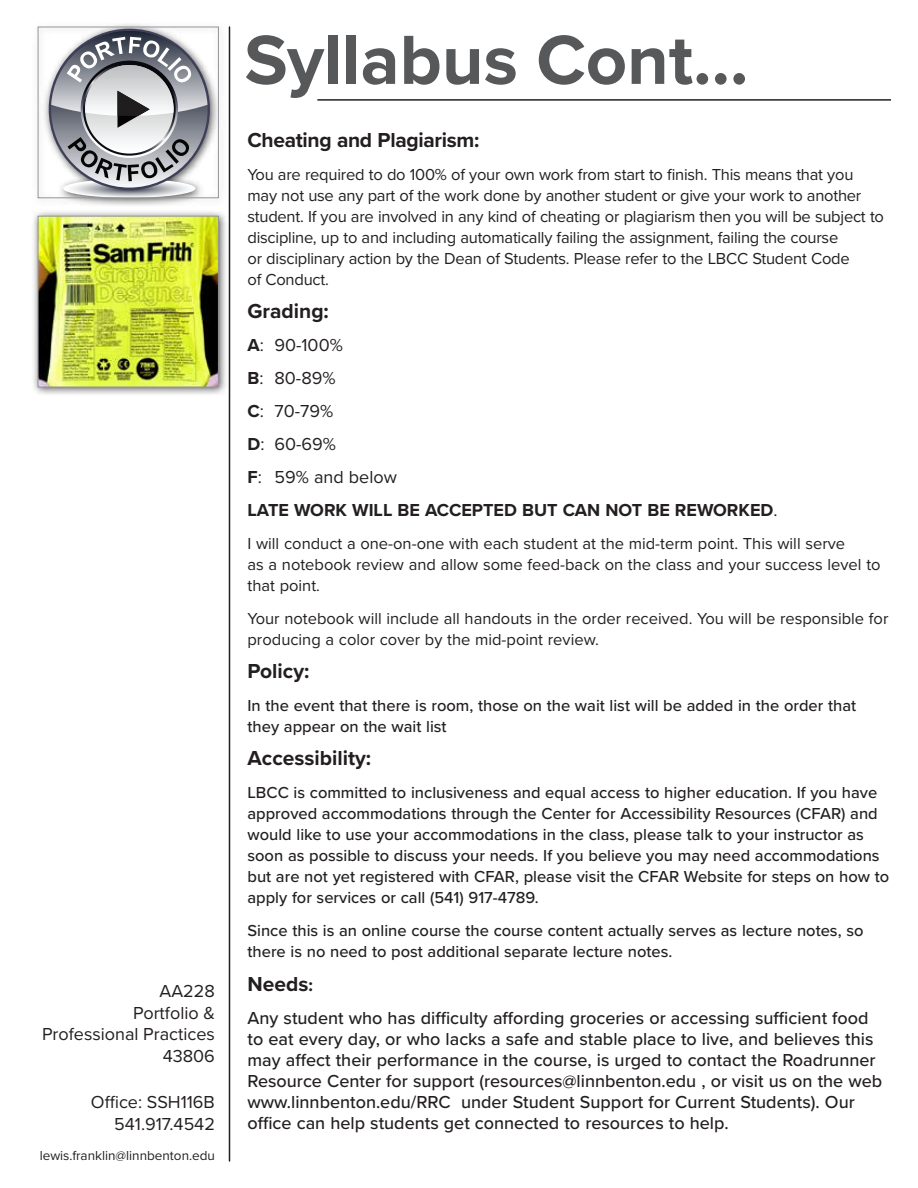
<style>
.page{position:relative;width:918px;height:1188px;background:#fff}
.page>*{position:absolute;margin:0;border:0;box-sizing:border-box;transform-origin:0 0}
.t1{font:700 72px "Proxima Nova";color:#57585a}
.t2{font:700 21px "Proxima Nova";color:#231f20}
.t3{font:500 18px/21px "Proxima Nova";color:#231f20}
.t4{font:18px/21.6px "Proxima Nova";color:#231f20;text-align:right}
.t5{font:700 18px "Proxima Nova";color:#231f20}
.t6{font:16.5px/21px "Proxima Nova";letter-spacing:-.015em;color:#231f20}
.t7{font:500 16.5px/21px "Proxima Nova";color:#231f20}
.t8{font:13.5px "Proxima Nova";color:#231f20}
.s1{font-weight:700}
.s2{font-weight:400}
.s3{font-size:18px}
</style>
<div class="page">
<hr style="left:229px;top:27px;width:1px;height:1134px;background:#231f20">
<div style="left:31px;top:20px;width:197px;height:187px;background:#231f20;opacity:.75"></div>
<svg style="left:51px;top:31px;width:157px;height:157px"></svg>
<div style="left:85px;top:65px;width:89px;height:89px;background:#ebeced;border-radius:44px"></div>
<svg style="left:51px;top:31px;width:156px;height:97px"></svg>
<svg style="left:63px;top:137px;width:133px;height:59px"></svg>
<div style="left:38px;top:27px;width:181px;height:171px;border:1px solid #939598"></div>
<div style="left:31px;top:209px;width:197px;height:188px;background:#231f20;opacity:.75"></div>
<img style="left:40px;top:218px;width:177px;height:167px">
<div style="left:38px;top:216px;width:181px;height:171px;border:1px solid #939598"></div>
<hr style="left:317px;top:99px;width:574px;height:2px;background:#231f20">
<p class="t4" style="left:42px;top:979px;width:174px">AA228<br>Portfolio &amp;<br>Professional Practices<br>43806</p>
<p class="t4" style="left:91px;top:1091px;width:125px">Office: SSH116B<br>541.917.4542</p>
<p class="t8" style="left:40px;top:1145px;width:177px">lewis.franklin@linnbenton.edu</p>
<p class="t1" style="left:244px;top:6px;width:505px">Syllabus Cont...</p>
<p class="t2" style="left:248px;top:125px;width:233px">Cheating and Plagiarism:</p>
<p class="t6" style="left:248px;top:164px;width:638px">You are required to do 100% of your own work from start to finish. This means that you may not use any part of the work done by another student or give your work to another student. If you are involved in any kind of cheating or plagiarism then you will be subject to discipline, up to and including automatically failing the assignment, failing the course<br>or disciplinary action by the Dean of Students. Please refer to the LBCC Student Code<br>of Conduct.</p>
<p class="t2" style="left:248px;top:296px;width:83px">Grading:</p>
<p class="t4" style="left:248px;top:334px;width:97px"><span class="s1">A</span>: 90-100%</p>
<p class="t4" style="left:248px;top:367px;width:90px"><span class="s1">B</span>: 80-89%</p>
<p class="t4" style="left:248px;top:400px;width:87px"><span class="s1">C</span>: 70-79%</p>
<p class="t4" style="left:248px;top:433px;width:90px"><span class="s1">D</span>: 60-69%</p>
<p class="t4" style="left:248px;top:466px;width:151px"><span class="s1">F</span>: 59% and below</p>
<p class="t5" style="left:248px;top:497px;width:532px">LATE WORK WILL BE ACCEPTED BUT CAN NOT BE REWORKED<span class="s2">.</span></p>
<p class="t6" style="left:248px;top:532px;width:635px">I will conduct a one-on-one with each student at the mid-term point. This will serve<br>as a notebook review and allow some feed-back on the class and your success level to that point.</p>
<p class="t6" style="left:248px;top:607px;width:643px">Your notebook will include all handouts in the order received. You will be responsible for producing a color cover by the mid-point review.</p>
<p class="t2" style="left:248px;top:655px;width:63px">Policy:</p>
<p class="t7" style="left:248px;top:695px;width:610px">In the event that there is room, those on the wait list will be added in the order that they appear on the wait list</p>
<p class="t2" style="left:248px;top:742px;width:125px">Accessibility:</p>
<p class="t7" style="left:248px;top:782px;width:643px">LBCC is committed to inclusiveness and equal access to higher education. If you have approved accommodations through the Center for Accessibility Resources (CFAR) and would like to use your accommodations in the class, please talk to your instructor as soon as possible to discuss your needs. If you believe you may need accommodations but are not yet registered with CFAR, please visit the CFAR Website for steps on how to apply for services or call (541) 917-4789.</p>
<p class="t7" style="left:248px;top:919px;width:617px">Since this is an online course the course content actually serves as lecture notes, so there is no need to post additional separate lecture notes.</p>
<p class="t2" style="left:248px;top:968px;width:67px">Needs<span class="s3">:</span></p>
<p class="t3" style="left:248px;top:1007px;width:636px">Any student who has difficulty affording groceries or accessing sufficient food to eat every day, or who lacks a safe and stable place to live, and believes this may affect their performance in the course, is urged to contact the Roadrunner Resource Center for support (resources@linnbenton.edu , or visit us on the web www.linnbenton.edu/RRC under Student Support for Current Students). Our office can help students get connected to resources to help.</p>
</div>
